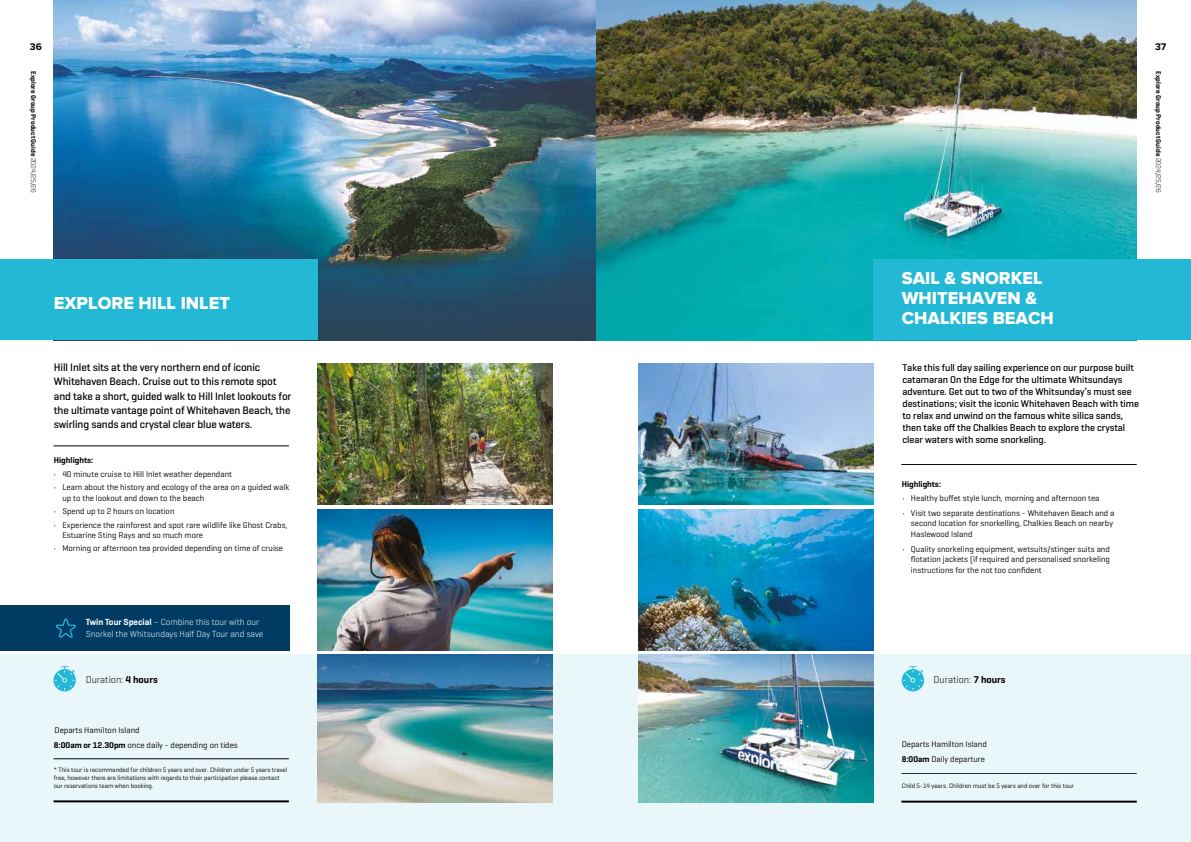
<style>
.page{position:relative;width:1191px;height:842px;background:#fff}
.page>*{position:absolute;margin:0;border:0;box-sizing:border-box;transform-origin:0 0}
.t1{font:18px/20px "Proxima Nova Extrabld";color:#fff}
.t2{font:500 11px/14px "Geogrotesque";letter-spacing:-.01em;color:#000}
.t3{font:500 10px/12px "Geogrotesque";letter-spacing:-.005em;color:#000}
.t4{font:300 10px "Geogrotesque";color:#000}
.t5{font:700 10px "Proxima Nova";color:#000}
.t6{font:300 9px/12px "Geogrotesque";color:#fff}
.t7{font:8.5px/10.5px "Geogrotesque";color:#000}
.t8{font:600 8.5px "Geogrotesque";color:#000}
.t9{font:600 7px "Geogrotesque";color:#000}
.t10{font:6.5px/7.8px "Geogrotesque";color:#000}
.s1{font-weight:300}
.s2{font-weight:600}
</style>
<div class="page">
<img style="left:595px;top:0;width:541px;height:340px">
<div style="left:0;top:655px;width:595px;height:187px;background:#e9f6fa"></div>
<div style="left:595px;top:655px;width:596px;height:187px;background:#e9f6fa"></div>
<img style="left:638px;top:363px;width:235px;height:142px">
<img style="left:638px;top:509px;width:235px;height:142px">
<img style="left:317px;top:509px;width:236px;height:142px">
<img style="left:317px;top:363px;width:236px;height:142px">
<img style="left:54px;top:0;width:541px;height:340px">
<img style="left:317px;top:655px;width:236px;height:147px">
<img style="left:638px;top:655px;width:235px;height:147px">
<div style="left:0;top:259px;width:317px;height:81px;background:#23b9d6"></div>
<div style="left:873px;top:259px;width:318px;height:81px;background:#23b9d6"></div>
<hr style="left:53px;top:800px;width:236px;height:2px;background:#000">
<hr style="left:53px;top:759px;width:236px;height:1px;background:#000">
<div style="left:0;top:605px;width:289px;height:46px;background:#003b63"></div>
<svg style="left:56px;top:618px;width:20px;height:20px"></svg>
<hr style="left:53px;top:446px;width:236px;height:1px;background:#000">
<hr style="left:901px;top:801px;width:235px;height:2px;background:#000">
<hr style="left:901px;top:773px;width:235px;height:1px;background:#000">
<hr style="left:901px;top:464px;width:235px;height:1px;background:#000">
<svg style="left:53px;top:666px;width:23px;height:25px"></svg>
<svg style="left:901px;top:666px;width:23px;height:25px"></svg>
<p class="t5" style="left:30px;top:42px;width:13px">36</p>
<p class="t9" style="left:38px;top:71px;width:123px;rotate:90deg">Explore Group Product Guide <span class="s1">2024/25/26</span></p>
<h1 class="t1" style="left:54px;top:294px;width:178px">EXPLORE HILL INLET</h1>
<p class="t2" style="left:54px;top:360px;width:239px">Hill Inlet sits at the very northern end of iconic Whitehaven Beach. Cruise out to this remote spot and take a short, guided walk to Hill Inlet lookouts for the ultimate vantage point of Whitehaven Beach, the swirling sands and crystal clear blue waters.</p>
<p class="t8" style="left:54px;top:454px;width:41px">Highlights:</p>
<p class="t7" style="left:54px;top:469px;width:180px">• 40 minute cruise to Hill Inlet weather dependant</p>
<p class="t7" style="left:62px;top:482px;width:228px;text-indent:-8px">• Learn about the history and ecology of the area on a guided walk up to the lookout and down to the beach</p>
<p class="t7" style="left:54px;top:506px;width:122px">• Spend up to 2 hours on location</p>
<p class="t7" style="left:62px;top:519px;width:227px;text-indent:-8px">• Experience the rainforest and spot rare wildlife like Ghost Crabs,<br>Estuarine Sting Rays and so much more</p>
<p class="t7" style="left:54px;top:543px;width:231px">• Morning or afternoon tea provided depending on time of cruise</p>
<p class="t6" style="left:86px;top:616px;width:179px"><span class="s2">Twin Tour Special</span> – Combine this tour with our<br>Snorkel the Whitsundays Half Day Tour and save</p>
<p class="t4" style="left:86px;top:673px;width:73px">Duration: <span class="s2">4 hours</span></p>
<p class="t7" style="left:55px;top:724px;width:87px">Departs Hamilton Island</p>
<p class="t7" style="left:54px;top:740px;width:185px"><span class="s2">8:00am or 12.30pm</span> once daily - depending on tides</p>
<p class="t10" style="left:54px;top:766px;width:235px">* This tour is recommended for children 5 years and over. Children under 5 years travel free, however there are limitations with regards to their participation please contact our reservations team when booking.</p>
<p class="t5" style="left:1155px;top:42px;width:13px">37</p>
<p class="t9" style="left:1163px;top:71px;width:123px;rotate:90deg">Explore Group Product Guide <span class="s1">2024/25/26</span></p>
<h1 class="t1" style="left:901px;top:269px;width:154px">SAIL &amp; SNORKEL<br>WHITEHAVEN &amp;<br>CHALKIES BEACH</h1>
<p class="t3" style="left:902px;top:361px;width:238px">Take this full day sailing experience on our purpose built catamaran On the Edge for the ultimate Whitsundays adventure. Get out to two of the Whitsunday’s must see destinations; visit the iconic Whitehaven Beach with time to relax and unwind on the famous white silica sands, then take off the Chalkies Beach to explore the crystal clear waters with some snorkeling.</p>
<p class="t8" style="left:901px;top:478px;width:41px">Highlights:</p>
<p class="t7" style="left:902px;top:493px;width:199px">• Healthy buffet style lunch, morning and afternoon tea</p>
<p class="t7" style="left:911px;top:507px;width:205px;text-indent:-8px">• Visit two separate destinations - Whitehaven Beach and a second location for snorkelling, Chalkies Beach on nearby<br>Haslewood Island</p>
<p class="t7" style="left:911px;top:543px;width:200px;text-align:justify;text-indent:-8px">• Quality snorkeling equipment, wetsuits/stinger suits and flotation jackets (if required and personalised snorkeling instructions for the not too confident</p>
<p class="t4" style="left:933px;top:673px;width:73px">Duration: <span class="s2">7 hours</span></p>
<p class="t7" style="left:901px;top:739px;width:87px">Departs Hamilton Island</p>
<p class="t7" style="left:901px;top:753px;width:85px"><span class="s2">8:00am</span> Daily departure</p>
<p class="t10" style="left:901px;top:782px;width:174px">Child 5-14 years. Children must be 5 years and over for this tour</p>
</div>
